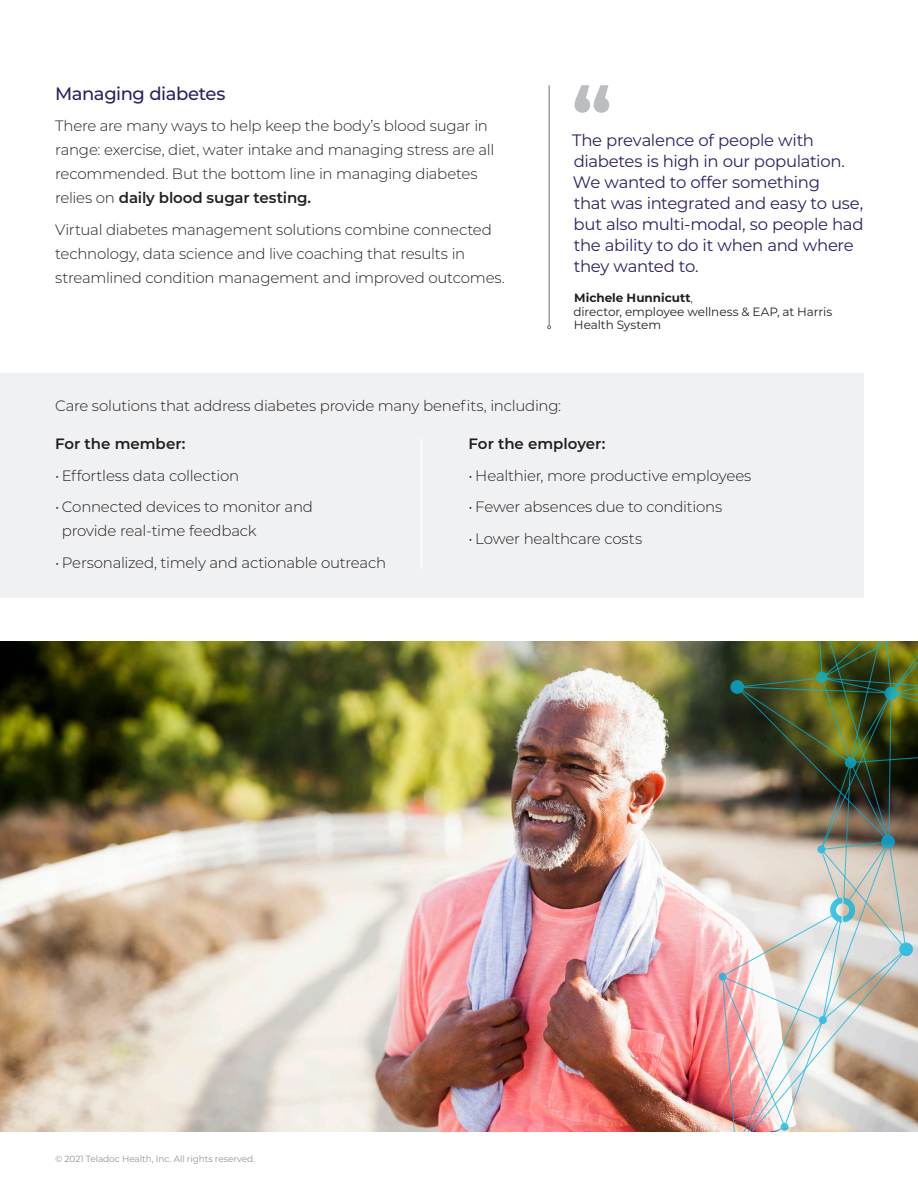
<style>
.page{position:relative;width:918px;height:1188px;background:#fff}
.page>*{position:absolute;margin:0;border:0;box-sizing:border-box;transform-origin:0 0}
.t1{font:500 18px "Montserrat";letter-spacing:-.025em;color:#292363}
.t2{font:16.5px/21px "Montserrat";letter-spacing:-.02em;color:#292363}
.t3{font:300 15px/24px "Montserrat";letter-spacing:-.015em;color:#231f20}
.t4{font:600 15px "Montserrat";color:#231f20}
.t5{font:12px/13.5px "Montserrat";letter-spacing:-.005em;color:#231f20}
.t6{font:9px "Montserrat";letter-spacing:-.01em;color:#939598}
.s1{font-weight:600}
.s2{font-weight:700}
.s3{font-weight:300}
</style>
<div class="page">
<div style="left:0;top:373px;width:864px;height:225px;background:#f0f1f2"></div>
<svg style="left:574px;top:85px;width:35px;height:28px"></svg>
<hr style="left:421px;top:438px;width:1px;height:131px;background:#fff">
<img style="left:0;top:642px;width:722px;height:490px">
<hr style="left:549px;top:85px;width:1px;height:241px;background:#6c6d70">
<svg style="left:547px;top:325px;width:4px;height:4px"></svg>
<svg style="left:718px;top:972px;width:9px;height:9px"></svg>
<img style="left:722px;top:642px;width:196px;height:490px">
<svg style="left:829px;top:897px;width:27px;height:26px"></svg>
<svg style="left:881px;top:834px;width:15px;height:15px"></svg>
<p class="t1" style="left:55px;top:81px;width:172px">Managing diabetes</p>
<p class="t3" style="left:55px;top:113px;width:441px">There are many ways to help keep the body’s blood sugar in range: exercise, diet, water intake and managing stress are all recommended. But the bottom line in managing diabetes relies on <span class="s1">daily blood sugar testing.</span></p>
<p class="t3" style="left:55px;top:217px;width:451px">Virtual diabetes management solutions combine connected technology, data science and live coaching that results in streamlined condition management and improved outcomes.</p>
<p class="t2" style="left:572px;top:129px;width:293px">The prevalence of people with diabetes is high in our population.<br>We wanted to offer something<br>that was integrated and easy to use, but also multi-modal, so people had the ability to do it when and where they wanted to.</p>
<p class="t5" style="left:573px;top:291px;width:260px"><span class="s2">Michele Hunnicutt</span><span class="s3">,<br></span>director, employee wellness &amp; EAP, at Harris<br>Health System</p>
<p class="t3" style="left:55px;top:394px;width:508px">Care solutions that address diabetes provide many benefits, including:</p>
<p class="t4" style="left:55px;top:433px;width:132px">For the member:</p>
<p class="t3" style="left:55px;top:463px;width:186px">• Effortless data collection</p>
<p class="t3" style="left:62px;top:495px;width:253px;text-indent:-7px">• Connected devices to monitor and provide real-time feedback</p>
<p class="t3" style="left:55px;top:550px;width:333px">• Personalized, timely and actionable outreach</p>
<p class="t4" style="left:469px;top:433px;width:138px">For the employer:</p>
<p class="t3" style="left:469px;top:463px;width:284px">• Healthier, more productive employees</p>
<p class="t3" style="left:469px;top:495px;width:255px">• Fewer absences due to conditions</p>
<p class="t3" style="left:469px;top:526px;width:175px">• Lower healthcare costs</p>
<p class="t6" style="left:55px;top:1153px;width:201px">© 2021 Teladoc Health, Inc. All rights reserved.</p>
</div>
